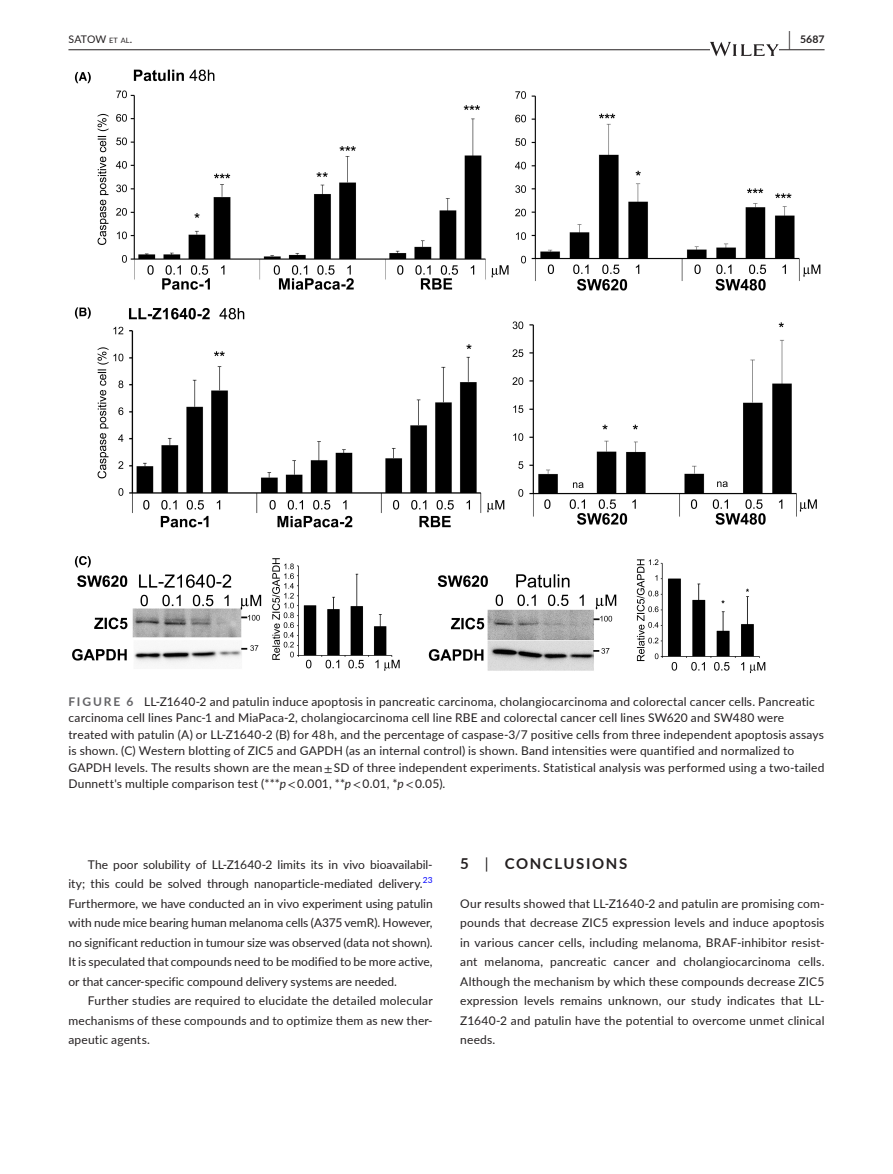
<style>
.page{position:relative;width:893px;height:1174px;background:#fff}
.page>*{position:absolute;margin:0;border:0;box-sizing:border-box;transform-origin:0 0}
.t1{font:700 15px "Lato";letter-spacing:.11em;color:#231f20}
.t2{font:12px/19.5px "Lato";letter-spacing:.015em;color:#231f20;text-align:justify}
.t3{font:10.5px "Lato";color:#231f20}
.t4{font:700 10.5px "Lato";color:#231f20}
.t5{font:8.4px "Lato";color:#00f}
.s1{font-size:7.35px}
.s2{font-size:19.5px}
.s3{font-weight:700;color:#636366}
.s4{font-family:"STIX"}
.s5{font-style:italic}
.s6{font-weight:400}
</style>
<div class="page">
<hr style="left:68px;top:49px;width:756px;height:1px;background:#231f20">
<svg style="left:710px;top:42px;width:69px;height:14px"></svg>
<img style="left:72px;top:69px;width:749px;height:604px">
<p class="t3" style="left:68px;top:31px;width:65px">SATOW <span class="s1">et al</span>.</p>
<p class="t4" style="left:789px;top:31px;width:37px"><span class="s2">|</span> 5687</p>
<p class="t2" style="left:68px;top:692px;width:757px;line-height:16.5px;text-align:left"><span class="s3">FIGURE 6</span> LL-Z1640-2 and patulin induce apoptosis in pancreatic carcinoma, cholangiocarcinoma and colorectal cancer cells. Pancreatic carcinoma cell lines Panc-1 and MiaPaca-2, cholangiocarcinoma cell line RBE and colorectal cancer cell lines SW620 and SW480 were treated with patulin (A) or LL-Z1640-2 (B) for 48 h, and the percentage of caspase-3/7 positive cells from three independent apoptosis assays is shown. (C) Western blotting of ZIC5 and GAPDH (as an internal control) is shown. Band intensities were quantified and normalized to GAPDH levels. The results shown are the mean <span class="s4">±</span> SD of three independent experiments. Statistical analysis was performed using a two-tailed Dunnett's multiple comparison test (***<span class="s5">p</span><span class="s4">&lt;</span> 0.001, **<span class="s5">p</span><span class="s4">&lt;</span> 0.01, *<span class="s5">p</span><span class="s4">&lt;</span> 0.05).</p>
<p class="t2" style="left:68px;top:854px;width:366px;text-indent:19px">The poor solubility of LL-Z1640-2 limits its in vivo bioavailabil&shy;ity; this could be solved through nanoparticle-mediated delivery.</p>
<p class="t5" style="left:423px;top:874px;width:11px">23</p>
<p class="t2" style="left:68px;top:893px;width:366px">Furthermore, we have conducted an in vivo experiment using patulin with nude mice bearing human melanoma cells (A375 vemR). However, no significant reduction in tumour size was observed (data not shown).<br>It is speculated that compounds need to be modified to be more active, or that cancer-specific compound delivery systems are needed.</p>
<p class="t2" style="left:68px;top:990px;width:366px;text-indent:20px">Further studies are required to elucidate the detailed molecular mechanisms of these compounds and to optimize them as new ther&shy;apeutic agents.</p>
<p class="t1" style="left:460px;top:852px;width:168px">5 <span class="s6">|</span> CONCLUSIONS</p>
<p class="t2" style="left:460px;top:893px;width:366px">Our results showed that LL-Z1640-2 and patulin are promising com&shy;pounds that decrease ZIC5 expression levels and induce apoptosis in various cancer cells, including melanoma, BRAF-inhibitor resist&shy;ant melanoma, pancreatic cancer and cholangiocarcinoma cells.<br>Although the mechanism by which these compounds decrease ZIC5 expression levels remains unknown, our study indicates that LL-Z1640-2 and patulin have the potential to overcome unmet clinical needs.</p>
</div>
